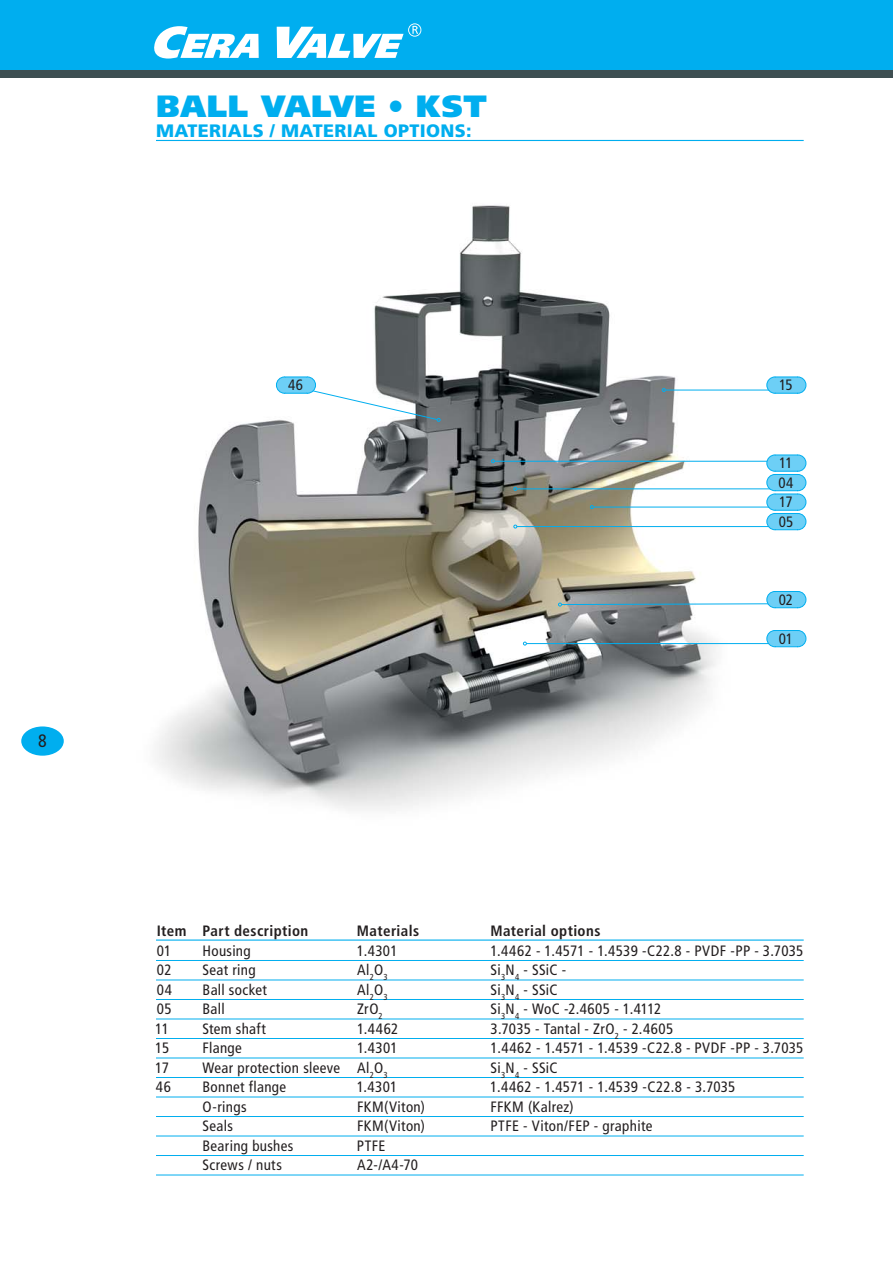
<style>
.page{position:relative;width:893px;height:1263px;background:#fff}
.page>*{position:absolute;margin:0;border:0;box-sizing:border-box;transform-origin:0 0}
.t1{font:900 30.75px "Frutiger LT";letter-spacing:.02em;color:#00aeef}
.t2{font:900 18px "Frutiger LT";letter-spacing:.02em;color:#00aeef}
.t3{font:condensed 18px "Frutiger LT";color:#231f20}
.t4{font:condensed 15px "Frutiger LT";letter-spacing:.02em;color:#231f20}
.t5{font:700 condensed 15px "Frutiger LT";letter-spacing:.025em;color:#231f20}
.t6{font:condensed 15px "Frutiger";letter-spacing:-.005em;color:#231f20}
</style>
<div class="page">
<div style="left:0;top:0;width:893px;height:71px;background:#00aeef"></div>
<svg style="left:154px;top:26px;width:105px;height:33px"></svg>
<svg style="left:277px;top:23px;width:144px;height:35px"></svg>
<div style="left:0;top:71px;width:893px;height:7px;background:#3e4f52"></div>
<img style="left:21px;top:139px;width:783px;height:1036px">
<hr style="left:156px;top:140px;width:648px;height:1px;background:#00aeef">
<hr style="left:156px;top:939px;width:648px;height:2px;background:#00aeef">
<hr style="left:156px;top:960px;width:648px;height:1px;background:#00aeef">
<hr style="left:156px;top:980px;width:648px;height:1px;background:#00aeef">
<hr style="left:156px;top:999px;width:648px;height:1px;background:#00aeef">
<hr style="left:156px;top:1019px;width:648px;height:1px;background:#00aeef">
<hr style="left:156px;top:1038px;width:648px;height:1px;background:#00aeef">
<hr style="left:156px;top:1058px;width:648px;height:1px;background:#00aeef">
<hr style="left:156px;top:1077px;width:648px;height:1px;background:#00aeef">
<hr style="left:156px;top:1097px;width:648px;height:1px;background:#00aeef">
<hr style="left:156px;top:1116px;width:648px;height:1px;background:#00aeef">
<hr style="left:156px;top:1136px;width:648px;height:1px;background:#00aeef">
<hr style="left:156px;top:1155px;width:648px;height:1px;background:#00aeef">
<hr style="left:156px;top:1175px;width:648px;height:1px;background:#00aeef">
<div style="left:21px;top:726px;width:43px;height:30px;background:#00aeef;border-radius:50%"></div>
<hr style="left:593px;top:507px;width:178px;height:1px;background:#00aeef">
<svg style="left:590px;top:505px;width:4px;height:4px"></svg>
<hr style="left:517px;top:526px;width:260px;height:1px;background:#00aeef">
<svg style="left:513px;top:525px;width:4px;height:3px"></svg>
<hr style="left:526px;top:643px;width:251px;height:1px;background:#00aeef">
<svg style="left:523px;top:642px;width:4px;height:3px"></svg>
<hr style="left:665px;top:390px;width:109px;height:1px;background:#00aeef">
<svg style="left:662px;top:388px;width:4px;height:4px"></svg>
<hr style="left:517px;top:488px;width:258px;height:1px;background:#00aeef">
<svg style="left:513px;top:487px;width:4px;height:4px"></svg>
<svg style="left:276px;top:376px;width:164px;height:46px"></svg>
<svg style="left:766px;top:376px;width:41px;height:18px"></svg>
<svg style="left:558px;top:591px;width:249px;height:17px"></svg>
<svg style="left:766px;top:630px;width:41px;height:17px"></svg>
<hr style="left:494px;top:461px;width:280px;height:1px;background:#00aeef">
<svg style="left:491px;top:459px;width:4px;height:4px"></svg>
<svg style="left:766px;top:454px;width:41px;height:76px;background:#7bd4f6"></svg>
<p class="t3" style="left:38px;top:731px;width:10px">8</p>
<h1 class="t1" style="left:156px;top:91px;width:332px">BALL VALVE • KST</h1>
<p class="t2" style="left:156px;top:122px;width:317px">MATERIALS / MATERIAL OPTIONS:</p>
<p class="t6" style="left:288px;top:379px;width:16px">46</p>
<p class="t6" style="left:779px;top:379px;width:15px">15</p>
<p class="t6" style="left:779px;top:457px;width:15px">11</p>
<p class="t6" style="left:779px;top:476px;width:16px">04</p>
<p class="t6" style="left:779px;top:515px;width:16px">05</p>
<p class="t6" style="left:779px;top:496px;width:15px">17</p>
<p class="t6" style="left:779px;top:593px;width:16px">02</p>
<p class="t6" style="left:779px;top:632px;width:16px">01</p>
<p class="t5" style="left:157px;top:924px;width:153px">Item Part description</p>
<p class="t5" style="left:357px;top:924px;width:64px">Materials</p>
<p class="t5" style="left:490px;top:924px;width:112px">Material options</p>
<p class="t4" style="left:157px;top:943px;width:16px">01</p>
<p class="t4" style="left:202px;top:943px;width:50px">Housing</p>
<p class="t4" style="left:357px;top:943px;width:42px">1.4301</p>
<p class="t4" style="left:490px;top:943px;width:314px">1.4462 - 1.4571 - 1.4539 -C22.8 - PVDF -PP - 3.7035</p>
<p class="t4" style="left:157px;top:963px;width:16px">02</p>
<p class="t4" style="left:203px;top:963px;width:55px">Seat ring</p>
<p class="t4" style="left:357px;top:963px;width:32px">Al<sub>2</sub>O<sub>3</sub></p>
<p class="t4" style="left:490px;top:963px;width:77px">Si<sub>3</sub>N<sub>4</sub> - SSiC -</p>
<p class="t4" style="left:157px;top:982px;width:17px">04</p>
<p class="t4" style="left:202px;top:982px;width:66px">Ball socket</p>
<p class="t4" style="left:357px;top:982px;width:32px">Al<sub>2</sub>O<sub>3</sub></p>
<p class="t4" style="left:490px;top:982px;width:69px">Si<sub>3</sub>N<sub>4</sub> - SSiC</p>
<p class="t4" style="left:157px;top:1002px;width:16px">05</p>
<p class="t4" style="left:202px;top:1002px;width:24px">Ball</p>
<p class="t4" style="left:357px;top:1002px;width:27px">ZrO<sub>2</sub></p>
<p class="t4" style="left:490px;top:1002px;width:172px">Si<sub>3</sub>N<sub>4</sub> - WoC -2.4605 - 1.4112</p>
<p class="t4" style="left:155px;top:1021px;width:15px">11</p>
<p class="t4" style="left:202px;top:1021px;width:65px">Stem shaft</p>
<p class="t4" style="left:357px;top:1021px;width:43px">1.4462</p>
<p class="t4" style="left:490px;top:1021px;width:184px">3.7035 - Tantal - ZrO<sub>2</sub> - 2.4605</p>
<p class="t4" style="left:155px;top:1041px;width:15px">15</p>
<p class="t4" style="left:203px;top:1041px;width:41px">Flange</p>
<p class="t4" style="left:357px;top:1041px;width:42px">1.4301</p>
<p class="t4" style="left:491px;top:1041px;width:314px">1.4462 - 1.4571 - 1.4539 -C22.8 - PVDF -PP - 3.7035</p>
<p class="t4" style="left:155px;top:1060px;width:15px">17</p>
<p class="t4" style="left:203px;top:1060px;width:187px">Wear protection sleeve Al<sub>2</sub>O<sub>3</sub></p>
<p class="t4" style="left:490px;top:1060px;width:69px">Si<sub>3</sub>N<sub>4</sub> - SSiC</p>
<p class="t4" style="left:156px;top:1080px;width:17px">46</p>
<p class="t4" style="left:202px;top:1080px;width:85px">Bonnet flange</p>
<p class="t4" style="left:357px;top:1080px;width:42px">1.4301</p>
<p class="t4" style="left:490px;top:1080px;width:247px">1.4462 - 1.4571 - 1.4539 -C22.8 - 3.7035</p>
<p class="t4" style="left:202px;top:1099px;width:46px">O-rings</p>
<p class="t4" style="left:357px;top:1099px;width:69px">FKM(Viton)</p>
<p class="t4" style="left:490px;top:1099px;width:85px">FFKM (Kalrez)</p>
<p class="t4" style="left:202px;top:1119px;width:32px">Seals</p>
<p class="t4" style="left:357px;top:1119px;width:69px">FKM(Viton)</p>
<p class="t4" style="left:490px;top:1119px;width:164px">PTFE - Viton/FEP - graphite</p>
<p class="t4" style="left:202px;top:1138px;width:92px">Bearing bushes</p>
<p class="t4" style="left:357px;top:1138px;width:30px">PTFE</p>
<p class="t4" style="left:202px;top:1158px;width:81px">Screws / nuts</p>
<p class="t4" style="left:357px;top:1158px;width:62px">A2-/A4-70</p>
</div>
